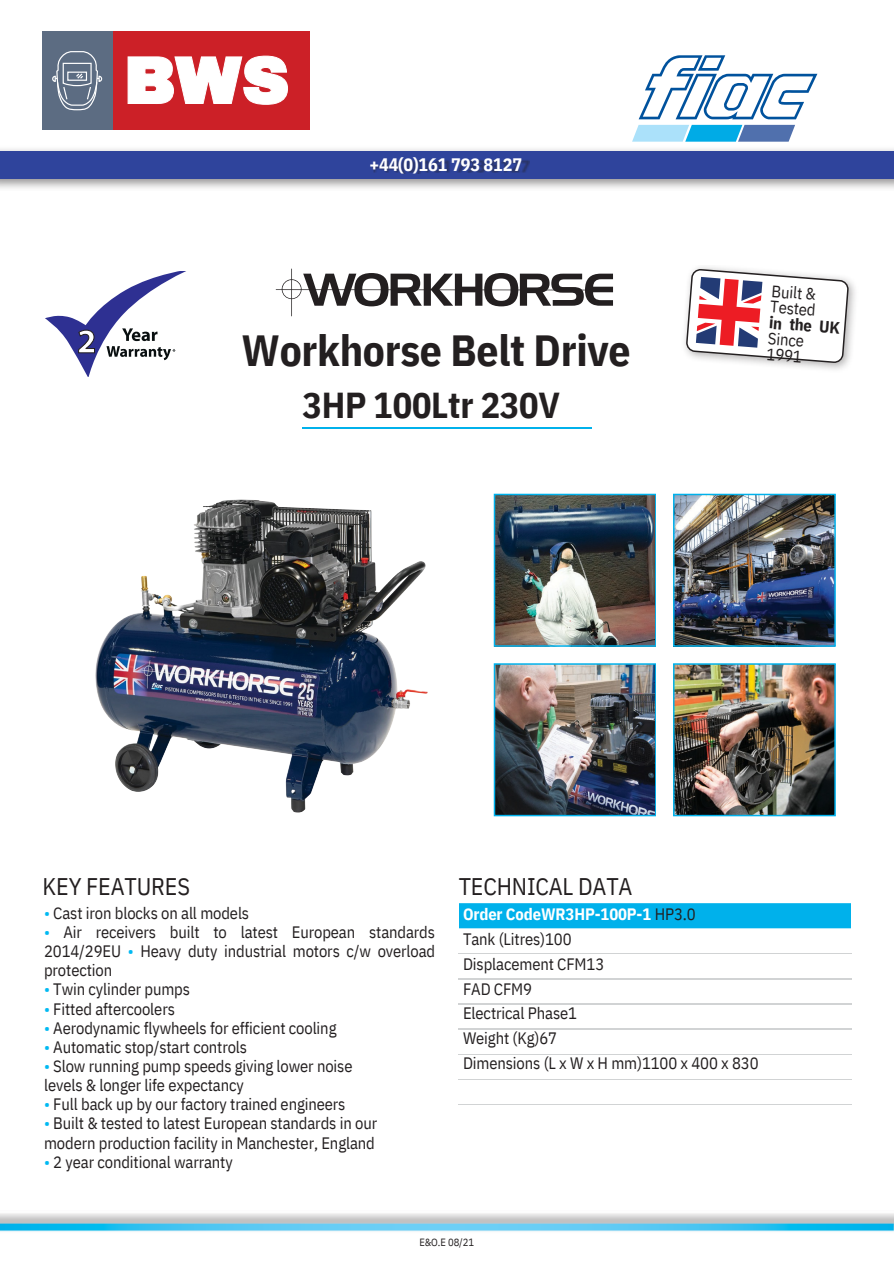
<style>
.page{position:relative;width:894px;height:1264px;background:#fff}
.page>*{position:absolute;margin:0;border:0;box-sizing:border-box;transform-origin:0 0}
.t1{font:700 43.5px "IBM Plex Sans Cond";letter-spacing:-.005em;color:#231f20}
.t2{font:700 36px "IBM Plex Sans Cond";letter-spacing:-.005em;color:#231f20}
.t3{font:24px "IBM Plex Sans Cond";letter-spacing:-.005em;color:#231f20}
.t4{font:700 18px "IBM Plex Sans Cond";letter-spacing:-.005em;color:#fff}
.t5{font:16.5px/24.8px "IBM Plex Sans Cond";letter-spacing:-.005em;color:#231f20}
.t6{font:700 16.5px "IBM Plex Sans Cond";color:#231f20}
.t7{font:10.5px "IBM Plex Sans Cond";color:#231f20}
.s1{color:#00b9f2}
.s2{font-weight:700;color:#fff}
</style>
<div class="page">
<img style="left:0;top:1222px;width:893px;height:9px">
<img style="left:0;top:149px;width:893px;height:40px">
<div style="left:0;top:151px;width:893px;height:27px;background:#2f449c"></div>
<img style="left:372px;top:159px;width:157px;height:15px">
<hr style="left:302px;top:427px;width:289px;height:1px;background:#00b1eb">
<div style="left:459px;top:903px;width:391px;height:25px;background:#00b1eb"></div>
<hr style="left:458px;top:953px;width:197px;height:1px;background:#d1d3d4">
<hr style="left:655px;top:953px;width:196px;height:1px;background:#d1d3d4">
<hr style="left:458px;top:978px;width:197px;height:1px;background:#d1d3d4">
<hr style="left:655px;top:978px;width:196px;height:1px;background:#d1d3d4">
<hr style="left:458px;top:1003px;width:197px;height:1px;background:#d1d3d4">
<hr style="left:655px;top:1003px;width:196px;height:1px;background:#d1d3d4">
<hr style="left:458px;top:1028px;width:197px;height:1px;background:#d1d3d4">
<hr style="left:655px;top:1028px;width:196px;height:1px;background:#d1d3d4">
<hr style="left:458px;top:1054px;width:197px;height:1px;background:#d1d3d4">
<hr style="left:655px;top:1054px;width:196px;height:1px;background:#d1d3d4">
<hr style="left:458px;top:1079px;width:197px;height:1px;background:#d1d3d4">
<hr style="left:655px;top:1079px;width:196px;height:1px;background:#d1d3d4">
<hr style="left:458px;top:1104px;width:197px;height:1px;background:#d1d3d4">
<hr style="left:655px;top:1104px;width:196px;height:1px;background:#d1d3d4">
<svg style="left:638px;top:55px;width:179px;height:64px"></svg>
<svg style="left:632px;top:125px;width:163px;height:17px;background:#62b0dc"></svg>
<img style="left:140px;top:499px;width:268px;height:294px">
<svg style="left:45px;top:271px;width:141px;height:106px"></svg>
<img style="left:493px;top:493px;width:162px;height:153px">
<img style="left:673px;top:493px;width:162px;height:153px">
<img style="left:493px;top:663px;width:162px;height:153px">
<img style="left:673px;top:663px;width:162px;height:153px">
<img style="left:684px;top:267px;width:171px;height:103px">
<svg style="left:276px;top:269px;width:337px;height:47px"></svg>
<svg style="left:685px;top:269px;width:163px;height:94px"></svg>
<div style="left:43px;top:31px;width:70px;height:99px;background:#5c6c82"></div>
<div style="left:113px;top:31px;width:196px;height:99px;background:#cc2027"></div>
<svg style="left:128px;top:56px;width:159px;height:49px"></svg>
<svg style="left:52px;top:51px;width:51px;height:60px"></svg>
<p class="t4" style="left:369px;top:152px;width:154px">+44(0)161 793 8127</p>
<h1 class="t1" style="left:241px;top:321px;width:390px">Workhorse Belt Drive</h1>
<h2 class="t2" style="left:302px;top:381px;width:259px">3HP 100Ltr 230V</h2>
<p class="t5" style="left:771px;top:283px;width:47px;line-height:15.8px;rotate:4deg">Built &amp;<br>Tested</p>
<p class="t6" style="left:769px;top:311px;width:72px;rotate:4deg">in the UK</p>
<p class="t5" style="left:768px;top:330px;width:38px;line-height:15.8px;rotate:4deg">Since<br>1991</p>
<h3 class="t3" style="left:43px;top:870px;width:149px">KEY FEATURES</h3>
<h3 class="t3" style="left:458px;top:870px;width:175px">TECHNICAL DATA</h3>
<p class="t5" style="left:44px;top:900px;width:206px"><span class="s1">•</span> Cast iron blocks on all models</p>
<p class="t5" style="left:44px;top:922px;width:392px;line-height:19.2px;text-align:justify"><span class="s1">•</span> Air receivers built to latest European standards 2014/29EU <span class="s1">•</span> Heavy duty industrial motors c/w overload protection</p>
<p class="t5" style="left:44px;top:976px;width:147px"><span class="s1">•</span> Twin cylinder pumps</p>
<p class="t5" style="left:44px;top:995px;width:132px"><span class="s1">•</span> Fitted aftercoolers</p>
<p class="t5" style="left:44px;top:1015px;width:294px"><span class="s1">•</span> Aerodynamic flywheels for efficient cooling</p>
<p class="t5" style="left:44px;top:1034px;width:204px"><span class="s1">•</span> Automatic stop/start controls</p>
<p class="t5" style="left:44px;top:1056px;width:310px;line-height:19.2px"><span class="s1">•</span> Slow running pump speeds giving lower noise levels &amp; longer life expectancy</p>
<p class="t5" style="left:44px;top:1091px;width:303px"><span class="s1">•</span> Full back up by our factory trained engineers</p>
<p class="t5" style="left:44px;top:1113px;width:334px;line-height:19.2px"><span class="s1">•</span> Built &amp; tested to latest European standards in our modern production facility in Manchester, England</p>
<p class="t5" style="left:44px;top:1149px;width:190px"><span class="s1">•</span> 2 year conditional warranty</p>
<p class="t5" style="left:463px;top:901px;width:297px"><span class="s2">Order CodeWR3HP-100P-1</span> HP3.0<br>Tank (Litres)100<br>Displacement CFM13<br>FAD CFM9<br>Electrical Phase1<br>Weight (Kg)67<br>Dimensions (L x W x H mm)1100 x 400 x 830</p>
<p class="t7" style="left:419px;top:1235px;width:56px">E&amp;O.E 08/21</p>
</div>
